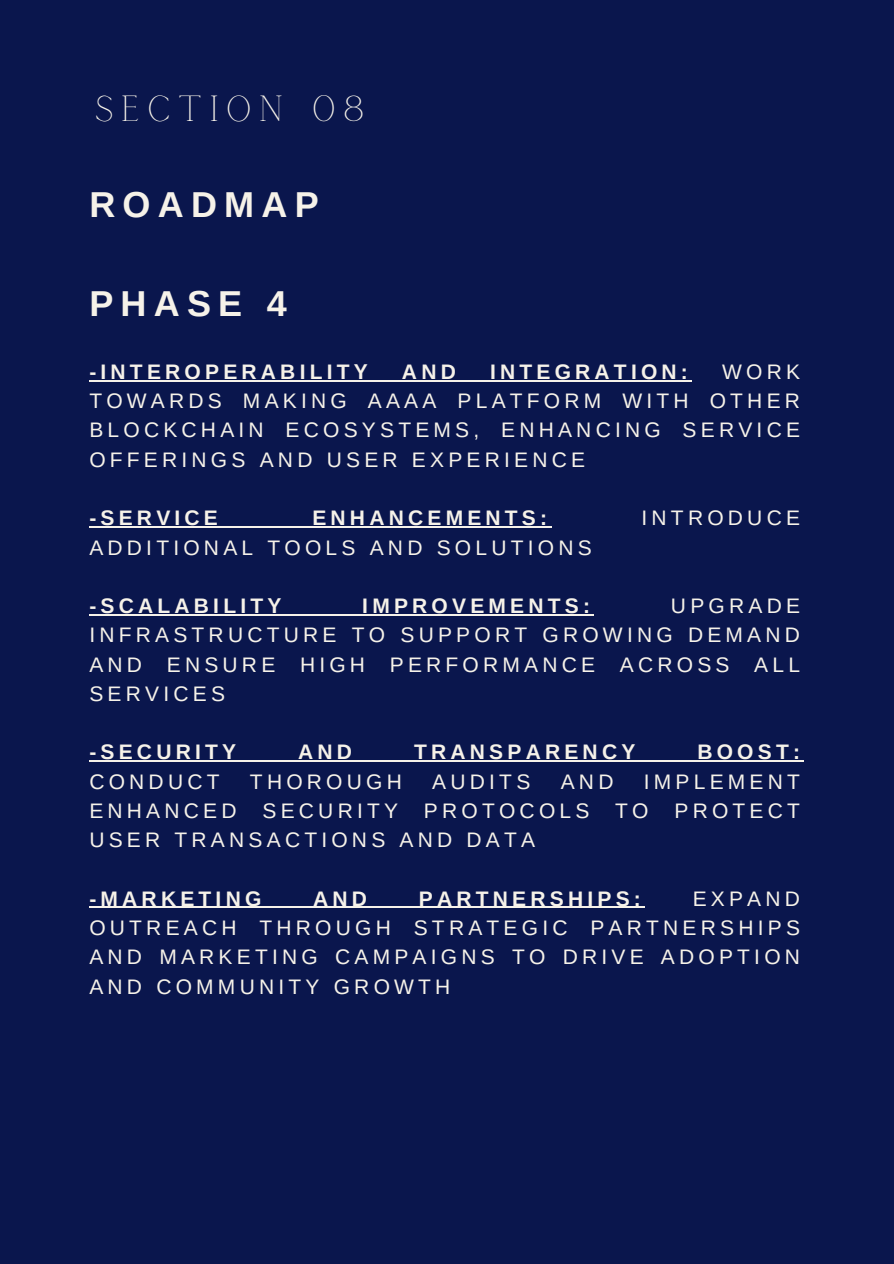
<style>
.page{position:relative;width:894px;height:1264px;background:#fff}
.page>*{position:absolute;margin:0;border:0;box-sizing:border-box;transform-origin:0 0}
.t1{font:700 36px "Arimo";letter-spacing:.2em;color:#f6f2e9}
.t2{font:36px "Calgary";letter-spacing:.2em;color:#f6f2e9}
.t3{font:21px/29.2px "Arimo";letter-spacing:.2em;color:#f6f2e9;text-align:justify}
.t4{font:700 21px "Arimo";letter-spacing:.2em;color:#f6f2e9}
</style>
<div class="page">
<div style="left:0;top:0;width:893px;height:1263px;background:#0a164d"></div>
<hr style="left:89px;top:380px;width:603px;height:1px;background:#f6f2e9">
<hr style="left:89px;top:526px;width:462px;height:1px;background:#f6f2e9">
<hr style="left:89px;top:614px;width:505px;height:1px;background:#f6f2e9">
<hr style="left:89px;top:760px;width:715px;height:1px;background:#f6f2e9">
<hr style="left:89px;top:906px;width:556px;height:2px;background:#f6f2e9">
<p class="t2" style="left:94px;top:88px;width:271px">SECTION 08</p>
<h2 class="t1" style="left:89px;top:184px;width:231px">ROADMAP</h2>
<h1 class="t1" style="left:89px;top:283px;width:199px">PHASE 4</h1>
<h1 class="t3" style="left:89px;top:357px;width:712px;text-indent:632px">WORK TOWARDS MAKING AAAA PLATFORM WITH OTHER BLOCKCHAIN ECOSYSTEMS, ENHANCING SERVICE OFFERINGS AND USER EXPERIENCE</h1>
<h1 class="t4" style="left:89px;top:360px;width:280px">-INTEROPERABILITY</h1>
<h1 class="t4" style="left:402px;top:360px;width:55px">AND</h1>
<h1 class="t4" style="left:490px;top:360px;width:199px">INTEGRATION:</h1>
<p class="t4" style="left:89px;top:506px;width:130px">-SERVICE</p>
<p class="t4" style="left:312px;top:506px;width:236px">ENHANCEMENTS:</p>
<p class="t3" style="left:641px;top:503px;width:160px">INTRODUCE</p>
<p class="t3" style="left:89px;top:532px;width:503px">ADDITIONAL TOOLS AND SOLUTIONS</p>
<p class="t3" style="left:89px;top:591px;width:712px;text-indent:581px">UPGRADE INFRASTRUCTURE TO SUPPORT GROWING DEMAND AND ENSURE HIGH PERFORMANCE ACROSS ALL SERVICES</p>
<p class="t4" style="left:89px;top:594px;width:193px">-SCALABILITY</p>
<p class="t4" style="left:362px;top:594px;width:229px">IMPROVEMENTS:</p>
<p class="t4" style="left:89px;top:740px;width:148px">-SECURITY</p>
<p class="t4" style="left:298px;top:740px;width:55px">AND</p>
<p class="t4" style="left:414px;top:740px;width:223px">TRANSPARENCY</p>
<p class="t4" style="left:697px;top:740px;width:104px">BOOST:</p>
<p class="t3" style="left:89px;top:766px;width:132px">CONDUCT</p>
<p class="t3" style="left:250px;top:766px;width:153px">THOROUGH</p>
<p class="t3" style="left:432px;top:766px;width:99px">AUDITS</p>
<p class="t3" style="left:560px;top:766px;width:54px">AND</p>
<p class="t3" style="left:89px;top:766px;width:712px;text-indent:554px">IMPLEMENT ENHANCED SECURITY PROTOCOLS TO PROTECT USER TRANSACTIONS AND DATA</p>
<p class="t4" style="left:89px;top:886px;width:173px">-MARKETING</p>
<p class="t4" style="left:313px;top:886px;width:55px">AND</p>
<p class="t4" style="left:419px;top:886px;width:223px">PARTNERSHIPS:</p>
<p class="t3" style="left:89px;top:883px;width:712px;text-indent:603px">EXPAND OUTREACH THROUGH STRATEGIC PARTNERSHIPS AND MARKETING CAMPAIGNS TO DRIVE ADOPTION AND COMMUNITY GROWTH</p>
</div>
